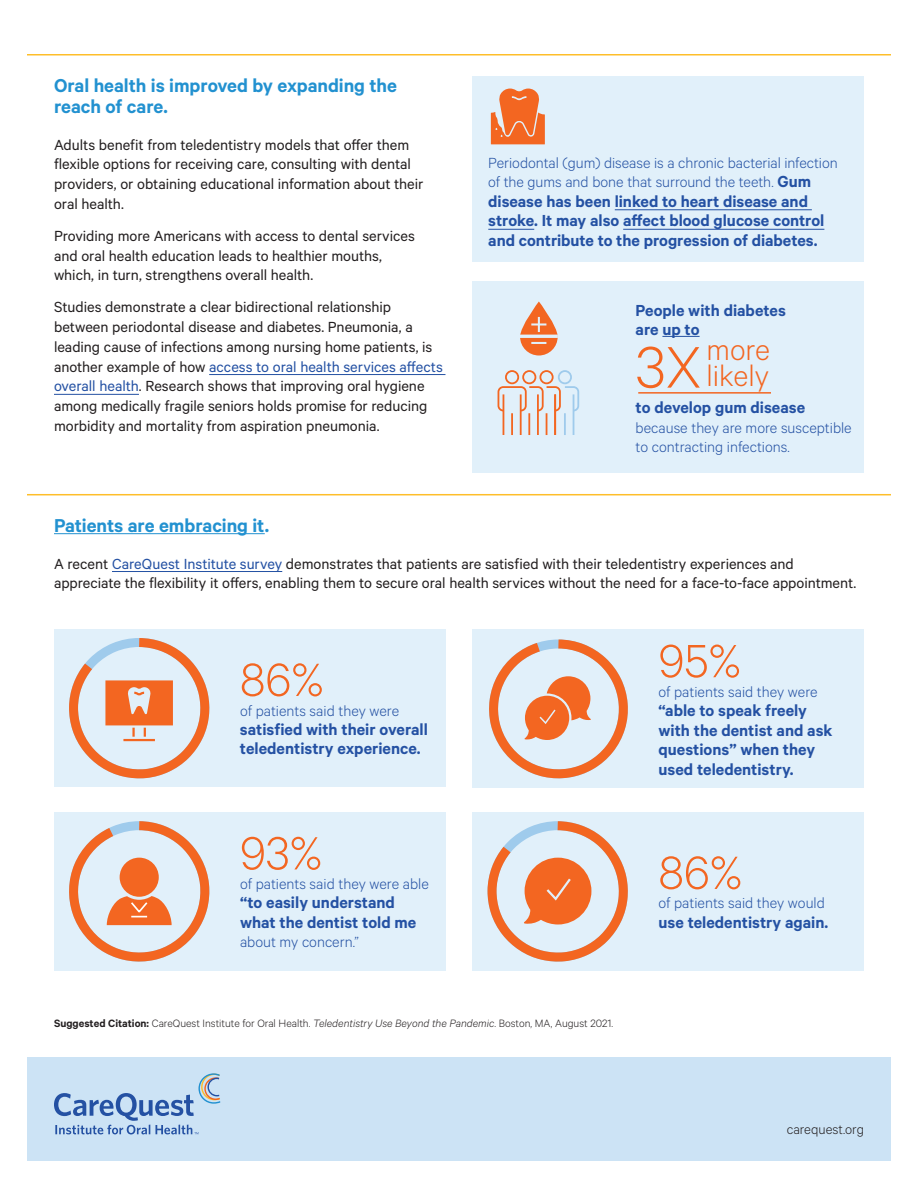
<style>
.page{position:relative;width:918px;height:1188px;background:#fff}
.page>*{position:absolute;margin:0;border:0;box-sizing:border-box;transform-origin:0 0}
.t1{font:300 66px "Calibre";color:#f36621}
.t2{font:300 52.5px "Calibre";color:#f36621}
.t3{font:300 33px/25.5px "Calibre";color:#f36621}
.t4{font:600 21px/21px "Calibre";letter-spacing:-.005em;color:#2291d0}
.t5{font:600 18px/19.5px "Calibre";color:#2451a3}
.t6{font:16.5px/19.8px "Calibre";letter-spacing:-.005em;color:#231f20}
.t7{font:300 16.5px/19.5px "Calibre";color:#2451a3}
.t8{font:300 15px "Calibre";color:#231f20}
.t9{font:300 12px "Calibre";color:#231f20}
.s1{color:#2451a3}
.s2{font-weight:600;font-size:18px}
.s3{font-weight:600}
.s4{font-style:italic}
</style>
<div class="page">
<div style="left:54px;top:629px;width:392px;height:158px;background:#e1f0fa"></div>
<div style="left:472px;top:629px;width:392px;height:159px;background:#e1f0fa"></div>
<div style="left:472px;top:812px;width:392px;height:159px;background:#e1f0fa"></div>
<div style="left:54px;top:812px;width:392px;height:159px;background:#e1f0fa"></div>
<div style="left:27px;top:1057px;width:864px;height:104px;background:#cce3f5"></div>
<svg style="left:54px;top:1073px;width:166px;height:61px"></svg>
<svg style="left:69px;top:638px;width:141px;height:141px"></svg>
<svg style="left:487px;top:821px;width:141px;height:141px"></svg>
<svg style="left:69px;top:821px;width:141px;height:141px"></svg>
<hr style="left:27px;top:54px;width:864px;height:2px;background:#febe2a">
<hr style="left:27px;top:494px;width:864px;height:1px;background:#febe2a">
<hr style="left:209px;top:374px;width:236px;height:1px;background:#2451a3">
<hr style="left:54px;top:394px;width:85px;height:1px;background:#2451a3">
<hr style="left:54px;top:533px;width:211px;height:1px;background:#2291d0">
<hr style="left:112px;top:571px;width:170px;height:1px;background:#2451a3">
<div style="left:472px;top:77px;width:391px;height:185px;background:#e1f0fa"></div>
<hr style="left:615px;top:209px;width:197px;height:1px;background:#2451a3">
<hr style="left:488px;top:229px;width:46px;height:1px;background:#2451a3">
<hr style="left:623px;top:229px;width:201px;height:1px;background:#2451a3">
<div style="left:472px;top:282px;width:392px;height:191px;background:#e1f0fa"></div>
<hr style="left:662px;top:336px;width:38px;height:1px;background:#2451a3">
<svg style="left:521px;top:303px;width:36px;height:51px"></svg>
<div style="left:520px;top:302px;width:38px;height:54px;border:2px solid #f36621;border-radius:18px"></div>
<hr style="left:517px;top:335px;width:41px;height:3px;background:#e1f0fa">
<svg style="left:538px;top:317px;width:2px;height:15px"></svg>
<hr style="left:531px;top:323px;width:15px;height:3px;background:#e1f0fa">
<svg style="left:531px;top:342px;width:15px;height:2px"></svg>
<hr style="left:638px;top:392px;width:133px;height:2px;background:#f36621">
<svg style="left:491px;top:89px;width:54px;height:55px"></svg>
<div style="left:498px;top:386px;width:29px;height:25px;border:2px solid #f36621;border-radius:5px"></div>
<svg style="left:502px;top:370px;width:78px;height:65px"></svg>
<hr style="left:554px;top:394px;width:2px;height:41px;background:#f36621">
<hr style="left:573px;top:394px;width:1px;height:41px;background:#9fcbec">
<svg style="left:489px;top:639px;width:139px;height:140px"></svg>
<p class="t4" style="left:54px;top:75px;width:345px">Oral health is improved by expanding the reach of care.</p>
<p class="t6" style="left:54px;top:134px;width:371px">Adults benefit from teledentistry models that offer them flexible options for receiving care, consulting with dental providers, or obtaining educational information about their oral health.</p>
<p class="t6" style="left:54px;top:225px;width:362px">Providing more Americans with access to dental services and oral health education leads to healthier mouths, which, in turn, strengthens overall health.</p>
<p class="t6" style="left:54px;top:297px;width:391px">Studies demonstrate a clear bidirectional relationship between periodontal disease and diabetes. Pneumonia, a leading cause of infections among nursing home patients, is another example of how <span class="s1">access to oral health services affects overall health</span>. Research shows that improving oral hygiene among medically fragile seniors holds promise for reducing morbidity and mortality from aspiration pneumonia.</p>
<p class="t7" style="left:488px;top:152px;width:351px">Periodontal (gum) disease is a chronic bacterial infection of the gums and bone that surround the teeth. <span class="s2">Gum</span></p>
<p class="t5" style="left:488px;top:191px;width:338px">disease has been linked to heart disease and stroke. It may also affect blood glucose control and contribute to the progression of diabetes.</p>
<p class="t5" style="left:636px;top:300px;width:152px">People with diabetes are up to</p>
<h1 class="t1" style="left:636px;top:329px;width:67px">3X</h1>
<p class="t5" style="left:636px;top:397px;width:171px">to develop gum disease</p>
<p class="t7" style="left:636px;top:417px;width:218px">because they are more susceptible to contracting infections.</p>
<h3 class="t3" style="left:706px;top:336px;width:65px">more likely</h3>
<p class="t4" style="left:54px;top:515px;width:217px">Patients are embracing it.</p>
<p class="t6" style="left:54px;top:553px;width:804px">A recent <span class="s1">CareQuest Institute survey</span> demonstrates that patients are satisfied with their teledentistry experiences and appreciate the flexibility it offers, enabling them to secure oral health services without the need for a face-to-face appointment.</p>
<h2 class="t2" style="left:240px;top:649px;width:85px">86%</h2>
<p class="t7" style="left:240px;top:700px;width:161px">of patients said they were</p>
<p class="t5" style="left:240px;top:719px;width:189px">satisfied with their overall teledentistry experience.</p>
<h2 class="t2" style="left:240px;top:823px;width:84px">93%</h2>
<p class="t7" style="left:240px;top:873px;width:190px">of patients said they were able</p>
<p class="t5" style="left:240px;top:893px;width:178px">“to easily understand what the dentist told me</p>
<p class="t7" style="left:240px;top:932px;width:120px">about my concern.”</p>
<p class="t9" style="left:54px;top:1016px;width:561px"><span class="s3">Suggested Citation:</span> CareQuest Institute for Oral Health. <span class="s4">Teledentistry Use Beyond the Pandemic</span>. Boston, MA, August 2021.</p>
<h2 class="t2" style="left:658px;top:630px;width:84px">95%</h2>
<p class="t7" style="left:658px;top:681px;width:161px">of patients said they were</p>
<p class="t5" style="left:658px;top:700px;width:176px">“able to speak freely with the dentist and ask questions” when they used teledentistry.</p>
<h2 class="t2" style="left:658px;top:842px;width:85px">86%</h2>
<p class="t7" style="left:658px;top:893px;width:168px">of patients said they would</p>
<p class="t5" style="left:659px;top:912px;width:171px">use teledentistry again.</p>
<p class="t8" style="left:787px;top:1121px;width:79px">carequest.org</p>
</div>
